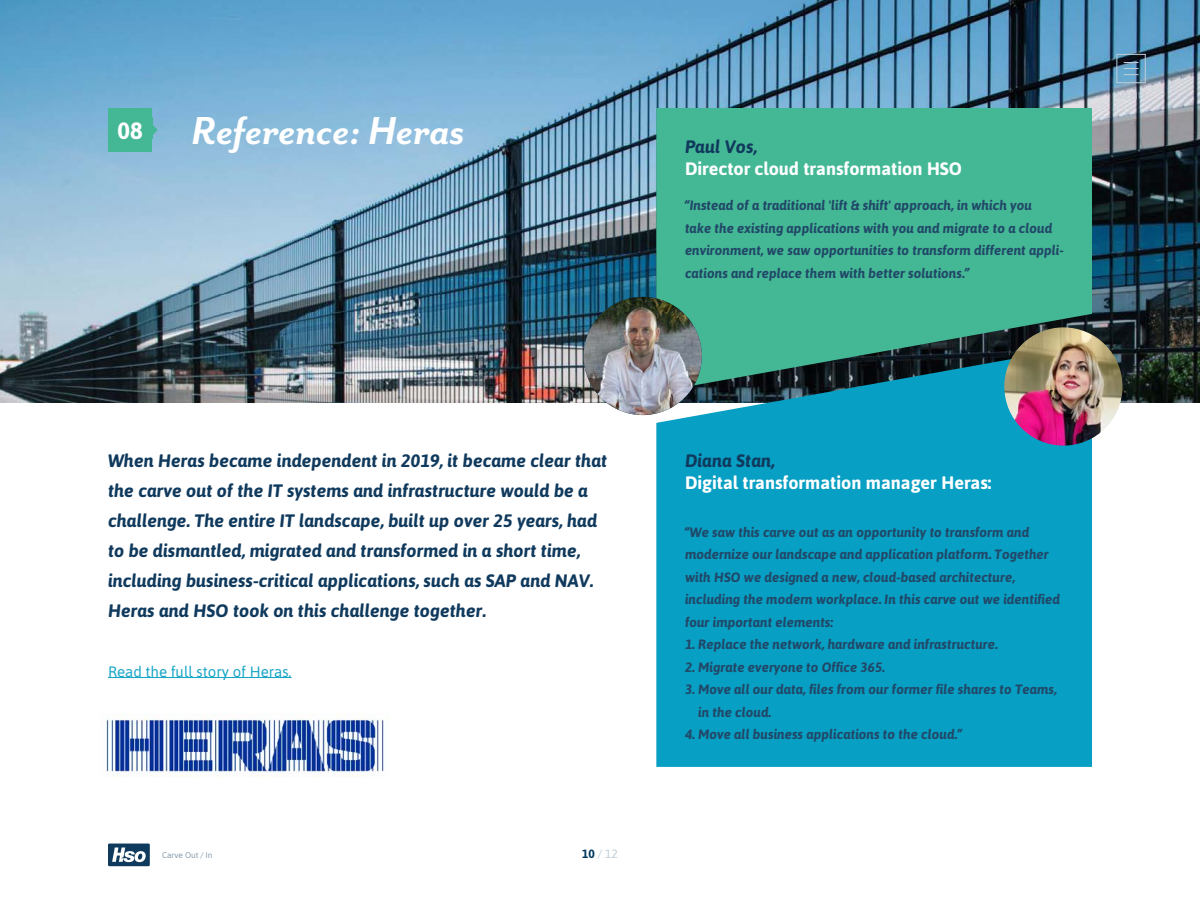
<style>
.page{position:relative;width:1200px;height:900px;background:#fff}
.page>*{position:absolute;margin:0;border:0;box-sizing:border-box;transform-origin:0 0}
.t1{font:italic 700 45px "Mr Eaves San OT";color:#fff}
.t2{font:italic 700 18px/30px "Asap";color:#103a5d}
.t3{font:700 18px "Asap";color:#fff}
.t4{font:15px "Asap";color:#18a6c7}
.t5{font:italic 700 13.5px/22.5px "Asap";color:#214868}
.t6{font:12px "Asap";color:#bfced7}
.t7{font:11.85px "Mr Eaves San OT";color:#bfced7}
.t8{font:8.25px "Asap";color:#879dae}
.s1{font-family:"Asap";font-style:normal;font-size:23.55px}
.s2{font-weight:700;color:#00395f}
</style>
<div class="page">
<img style="left:0;top:0;width:1200px;height:403px">
<div style="left:656px;top:108px;width:436px;height:237px;background:#44b895"></div>
<svg style="left:656px;top:345px;width:436px;height:422px;background:#0a99ba"></svg>
<hr style="left:108px;top:677px;width:184px;height:1px;background:#18a6c7">
<img style="left:106px;top:713px;width:278px;height:63px">
<div style="left:108px;top:108px;width:44px;height:44px;background:#44b895"></div>
<svg style="left:152px;top:121px;width:6px;height:18px"></svg>
<img style="left:584px;top:297px;width:118px;height:118px;border-radius:59px">
<img style="left:1004px;top:327px;width:119px;height:119px;border-radius:59px">
<div style="left:1117px;top:54px;width:29px;height:29px;border:1px solid #bfced7"></div>
<svg style="left:1124px;top:62px;width:14px;height:13px"></svg>
<svg style="left:108px;top:844px;width:42px;height:22px"></svg>
<h1 class="t1" style="left:117px;top:105px;width:349px"><span class="s1">08</span> Reference: Heras</h1>
<h2 class="t2" style="left:685px;top:131px;width:74px">Paul Vos,</h2>
<h2 class="t3" style="left:685px;top:158px;width:279px">Director cloud transformation HSO</h2>
<p class="t5" style="left:685px;top:194px;width:380px">“Instead of a traditional 'lift &amp; shift' approach, in which you<br>take the existing applications with you and migrate to a cloud environment, we saw opportunities to transform different appli&shy;cations and replace them with better solutions.”</p>
<p class="t7" style="left:1116px;top:89px;width:31px">MENU</p>
<p class="t2" style="left:108px;top:445px;width:501px">When Heras became independent in 2019, it became clear that the carve out of the IT systems and infrastructure would be a challenge. The entire IT landscape, built up over 25 years, had to be dismantled, migrated and transformed in a short time, including business-critical applications, such as SAP and NAV.<br>Heras and HSO took on this challenge together.</p>
<p class="t4" style="left:108px;top:663px;width:185px">Read the full story of Heras.</p>
<p class="t8" style="left:162px;top:850px;width:52px">Carve Out / In</p>
<p class="t6" style="left:582px;top:847px;width:37px"><span class="s2">10</span> / 12</p>
<h2 class="t2" style="left:685px;top:445px;width:91px">Diana Stan,</h2>
<h2 class="t3" style="left:685px;top:472px;width:308px">Digital transformation manager Heras:</h2>
<p class="t5" style="left:685px;top:521px;width:377px">“We saw this carve out as an opportunity to transform and modernize our landscape and application platform. Together with HSO we designed a new, cloud-based architecture, including the modern workplace. In this carve out we identified four important elements:</p>
<p class="t5" style="left:685px;top:633px;width:314px">1. Replace the network, hardware and infrastructure.</p>
<p class="t5" style="left:685px;top:656px;width:201px">2. Migrate everyone to Office 365.</p>
<p class="t5" style="left:698px;top:678px;width:360px;text-indent:-13px">3. Move all our data, files from our former file shares to Teams, in the cloud.</p>
<p class="t5" style="left:685px;top:723px;width:279px">4. Move all business applications to the cloud.”</p>
</div>
